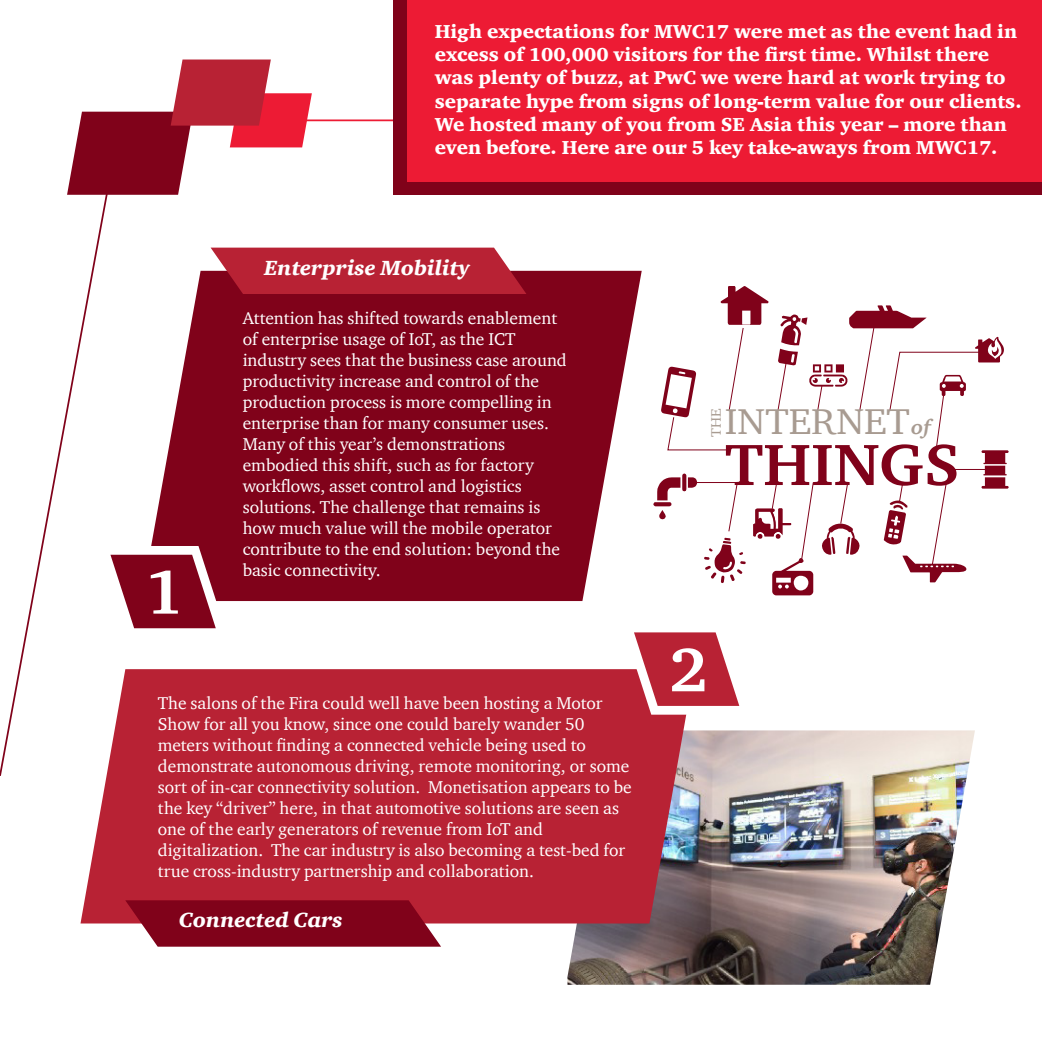
<style>
.page{position:relative;width:1042px;height:1042px;background:#fff}
.page>*{position:absolute;margin:0;border:0;box-sizing:border-box;transform-origin:0 0}
.t1{font:700 63px "ITC Charter Com";color:#fff;scale:1.06 1}
.t2{font:700 59.5px "ITC Charter Com";color:#80021a;scale:1.06 1}
.t3{font:36.75px "ITC Charter Com";color:#a89b91;scale:1.06 1}
.t4{font:italic 900 21px "ITC Charter Com";color:#fff}
.t5{font:italic 700 21px "ITC Charter Com";color:#a89b91;scale:1.06 1}
.t6{font:900 19.25px/23.1px "ITC Charter Com";color:#fff}
.t7{font:17.5px/21px "ITC Charter Com";color:#fff}
.t8{font:14px "ITC Charter Com";color:#a89b91;scale:1.06 1}
</style>
<div class="page">
<hr style="left:297px;top:119px;width:193px;height:2px;background:#ed1b34">
<img style="left:567px;top:730px;width:408px;height:255px">
<div style="left:393px;top:0;width:649px;height:195px;background:#80021a"></div>
<div style="left:408px;top:0;width:634px;height:182px;background:#ed1b34"></div>
<svg style="left:151px;top:271px;width:491px;height:330px;background:#8e1e33"></svg>
<svg style="left:0;top:195px;width:108px;height:581px"></svg>
<svg style="left:67px;top:59px;width:245px;height:136px"></svg>
<svg style="left:98px;top:546px;width:130px;height:91px"></svg>
<svg style="left:211px;top:248px;width:315px;height:46px;background:#b82b3c"></svg>
<svg style="left:80px;top:669px;width:614px;height:254px;background:#b92f40"></svg>
<svg style="left:622px;top:632px;width:118px;height:82px"></svg>
<svg style="left:125px;top:900px;width:316px;height:46px;background:#891027"></svg>
<svg style="left:728px;top:483px;width:10px;height:49px"></svg>
<hr style="left:696px;top:482px;width:42px;height:1px;background:#80021a">
<hr style="left:954px;top:469px;width:35px;height:1px;background:#80021a">
<svg style="left:704px;top:538px;width:41px;height:45px"></svg>
<svg style="left:661px;top:286px;width:107px;height:165px"></svg>
<svg style="left:822px;top:482px;width:38px;height:73px"></svg>
<svg style="left:653px;top:473px;width:44px;height:46px"></svg>
<svg style="left:753px;top:482px;width:61px;height:113px"></svg>
<svg style="left:884px;top:482px;width:83px;height:100px"></svg>
<svg style="left:777px;top:305px;width:231px;height:159px"></svg>
<hr style="left:981px;top:486px;width:27px;height:3px;background:#80021a">
<svg style="left:983px;top:474px;width:24px;height:1px"></svg>
<p class="t6" style="left:435px;top:20px;width:588px">High expectations for MWC17 were met as the event had in excess of 100,000 visitors for the first time. Whilst there was plenty of buzz, at PwC we were hard at work trying to separate hype from signs of long-term value for our clients.<br>We hosted many of you from SE Asia this year – more than even before. Here are our 5 key take-aways from MWC17.</p>
<h1 class="t1" style="left:145px;top:553px;width:38px">1</h1>
<p class="t4" style="left:264px;top:255px;width:207px">Enterprise Mobility</p>
<p class="t7" style="left:243px;top:307px;width:326px">Attention has shifted towards enablement of enterprise usage of IoT, as the ICT industry sees that the business case around productivity increase and control of the production process is more compelling in enterprise than for many consumer uses.<br>Many of this year’s demonstrations embodied this shift, such as for factory workflows, asset control and logistics solutions. The challenge that remains is how much value will the mobile operator contribute to the end solution: beyond the basic connectivity.</p>
<p class="t7" style="left:158px;top:692px;width:475px">The salons of the Fira could well have been hosting a Motor Show for all you know, since one could barely wander 50 meters without finding a connected vehicle being used to demonstrate autonomous driving, remote monitoring, or some sort of in-car connectivity solution. Monetisation appears to be the key “driver” here, in that automotive solutions are seen as one of the early generators of revenue from IoT and digitalization. The car industry is also becoming a test-bed for true cross-industry partnership and collaboration.</p>
<p class="t4" style="left:179px;top:907px;width:165px">Connected Cars</p>
<p class="t8" style="left:707px;top:436px;width:28px;rotate:-90deg">THE</p>
<h3 class="t3" style="left:725px;top:399px;width:176px">INTERNET</h3>
<h2 class="t2" style="left:725px;top:428px;width:223px">THINGS</h2>
<p class="t5" style="left:911px;top:414px;width:20px">of</p>
<h1 class="t1" style="left:669px;top:631px;width:38px">2</h1>
</div>
